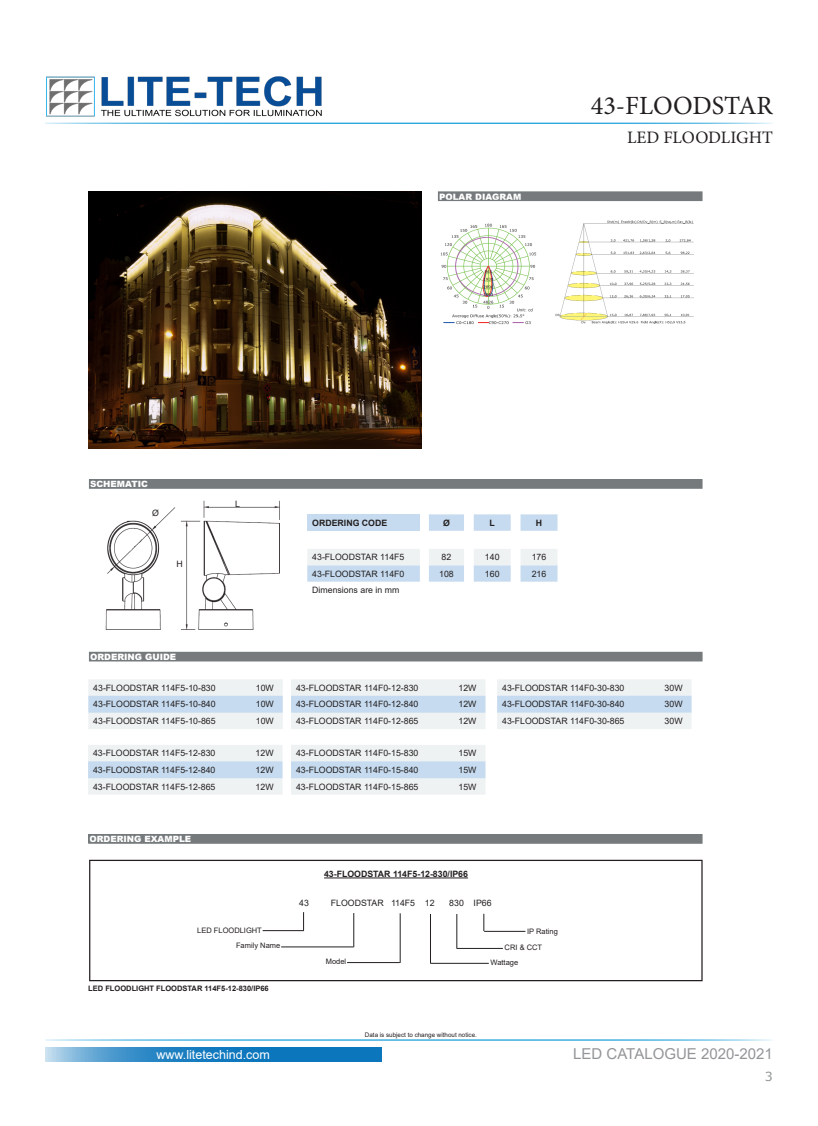
<style>
.page{position:relative;width:818px;height:1126px;background:#fff}
.page>*{position:absolute;margin:0;border:0;box-sizing:border-box;transform-origin:0 0}
.t1{font:26.25px "Minion Pro";color:#231f20}
.t2{font:17.5px "Minion Pro";color:#231f20}
.t3{font:15px "Arial";color:#939598}
.t4{font:12.5px "Arial";color:#fff}
.t5{font:12.5px "MS Reference Sans Serif";color:#929595}
.t6{font:8.75px "Arial";color:#231f20}
.t7{font:900 8.75px "Arial";color:#fff}
.t8{font:700 8.75px "Arial";color:#231f20}
.t9{font:7.5px "Arial";color:#231f20}
.t10{font:700 7.5px "Arial";color:#231f20}
.t11{font:6.25px "Arial";color:#231f20}
</style>
<div class="page">
<hr style="left:45px;top:123px;width:727px;height:1px;background:#179dd9">
<hr style="left:45px;top:1039px;width:727px;height:1px;background:#179dd9">
<svg style="left:45px;top:1047px;width:336px;height:15px;background:#2c88c5"></svg>
<img style="left:47px;top:76px;width:275px;height:41px">
<div style="left:89px;top:859px;width:613px;height:122px;border:1px solid #231f20"></div>
<hr style="left:324px;top:877px;width:144px;height:1px;background:#231f20">
<svg style="left:303px;top:912px;width:1px;height:18px"></svg>
<hr style="left:262px;top:930px;width:42px;height:1px;background:#231f20">
<hr style="left:353px;top:912px;width:1px;height:35px;background:#231f20">
<hr style="left:281px;top:946px;width:72px;height:1px;background:#231f20">
<svg style="left:307px;top:514px;width:250px;height:67px"></svg>
<svg style="left:483px;top:913px;width:1px;height:17px"></svg>
<hr style="left:484px;top:930px;width:41px;height:1px;background:#231f20">
<hr style="left:456px;top:913px;width:1px;height:35px;background:#231f20">
<hr style="left:456px;top:948px;width:46px;height:1px;background:#231f20">
<hr style="left:430px;top:913px;width:1px;height:49px;background:#231f20">
<hr style="left:430px;top:962px;width:58px;height:1px;background:#231f20">
<svg style="left:291px;top:679px;width:194px;height:50px"></svg>
<div style="left:89px;top:479px;width:612px;height:9px;background:#767a7c"></div>
<div style="left:438px;top:192px;width:263px;height:8px;background:#767a7c"></div>
<div style="left:437px;top:191px;width:265px;height:10px;border:1px solid #757b7d"></div>
<img style="left:105px;top:500px;width:175px;height:130px">
<div style="left:89px;top:652px;width:612px;height:8px;background:#767a7c"></div>
<div style="left:89px;top:651px;width:613px;height:10px;border:1px solid #757b7d"></div>
<div style="left:89px;top:834px;width:612px;height:9px;background:#767a7c"></div>
<hr style="left:399px;top:913px;width:1px;height:49px;background:#231f20">
<hr style="left:347px;top:962px;width:52px;height:1px;background:#231f20">
<img style="left:441px;top:220px;width:253px;height:105px">
<img style="left:88px;top:191px;width:333px;height:257px">
<svg style="left:497px;top:679px;width:194px;height:50px"></svg>
<svg style="left:88px;top:679px;width:194px;height:50px"></svg>
<svg style="left:291px;top:745px;width:194px;height:49px"></svg>
<svg style="left:88px;top:745px;width:194px;height:49px"></svg>
<p class="t7" style="left:439px;top:190px;width:83px">POLAR DIAGRAM</p>
<p class="t1" style="left:590px;top:88px;width:183px">43-FLOODSTAR</p>
<p class="t2" style="left:626px;top:126px;width:147px">LED FLOODLIGHT</p>
<p class="t7" style="left:90px;top:477px;width:59px">SCHEMATIC</p>
<p class="t6" style="left:152px;top:507px;width:8px">Ø</p>
<p class="t6" style="left:176px;top:557px;width:8px">H</p>
<p class="t6" style="left:235px;top:498px;width:6px">L</p>
<p class="t8" style="left:312px;top:516px;width:76px">ORDERING CODE</p>
<p class="t8" style="left:443px;top:516px;width:8px">Ø</p>
<p class="t8" style="left:489px;top:516px;width:7px">L</p>
<p class="t8" style="left:535px;top:516px;width:8px">H</p>
<p class="t6" style="left:312px;top:551px;width:94px">43-FLOODSTAR 114F5</p>
<p class="t6" style="left:441px;top:551px;width:11px">82</p>
<p class="t6" style="left:484px;top:551px;width:16px">140</p>
<p class="t6" style="left:531px;top:551px;width:16px">176</p>
<p class="t6" style="left:312px;top:567px;width:94px">43-FLOODSTAR 114F0</p>
<p class="t6" style="left:439px;top:567px;width:16px">108</p>
<p class="t6" style="left:484px;top:567px;width:16px">160</p>
<p class="t6" style="left:531px;top:567px;width:16px">216</p>
<p class="t6" style="left:312px;top:584px;width:89px">Dimensions are in mm</p>
<p class="t7" style="left:90px;top:650px;width:88px">ORDERING GUIDE</p>
<p class="t6" style="left:93px;top:681px;width:124px">43-FLOODSTAR 114F5-10-830</p>
<p class="t6" style="left:256px;top:681px;width:19px">10W</p>
<p class="t6" style="left:93px;top:698px;width:124px">43-FLOODSTAR 114F5-10-840</p>
<p class="t6" style="left:256px;top:698px;width:19px">10W</p>
<p class="t6" style="left:93px;top:715px;width:124px">43-FLOODSTAR 114F5-10-865</p>
<p class="t6" style="left:256px;top:715px;width:19px">10W</p>
<p class="t6" style="left:93px;top:747px;width:124px">43-FLOODSTAR 114F5-12-830</p>
<p class="t6" style="left:255px;top:747px;width:19px">12W</p>
<p class="t6" style="left:93px;top:763px;width:124px">43-FLOODSTAR 114F5-12-840</p>
<p class="t6" style="left:255px;top:763px;width:19px">12W</p>
<p class="t6" style="left:93px;top:780px;width:124px">43-FLOODSTAR 114F5-12-865</p>
<p class="t6" style="left:255px;top:780px;width:19px">12W</p>
<p class="t6" style="left:296px;top:681px;width:124px">43-FLOODSTAR 114F0-12-830</p>
<p class="t6" style="left:458px;top:681px;width:19px">12W</p>
<p class="t6" style="left:296px;top:698px;width:124px">43-FLOODSTAR 114F0-12-840</p>
<p class="t6" style="left:458px;top:698px;width:19px">12W</p>
<p class="t6" style="left:296px;top:715px;width:124px">43-FLOODSTAR 114F0-12-865</p>
<p class="t6" style="left:458px;top:715px;width:19px">12W</p>
<p class="t6" style="left:296px;top:747px;width:124px">43-FLOODSTAR 114F0-15-830</p>
<p class="t6" style="left:458px;top:747px;width:19px">15W</p>
<p class="t6" style="left:296px;top:763px;width:124px">43-FLOODSTAR 114F0-15-840</p>
<p class="t6" style="left:458px;top:763px;width:19px">15W</p>
<p class="t6" style="left:296px;top:780px;width:124px">43-FLOODSTAR 114F0-15-865</p>
<p class="t6" style="left:458px;top:780px;width:19px">15W</p>
<p class="t6" style="left:502px;top:681px;width:124px">43-FLOODSTAR 114F0-30-830</p>
<p class="t6" style="left:664px;top:681px;width:19px">30W</p>
<p class="t6" style="left:502px;top:697px;width:124px">43-FLOODSTAR 114F0-30-840</p>
<p class="t6" style="left:664px;top:697px;width:19px">30W</p>
<p class="t6" style="left:502px;top:715px;width:124px">43-FLOODSTAR 114F0-30-865</p>
<p class="t6" style="left:664px;top:715px;width:19px">30W</p>
<p class="t7" style="left:89px;top:832px;width:103px">ORDERING EXAMPLE</p>
<p class="t9" style="left:197px;top:924px;width:66px">LED FLOODLIGHT</p>
<p class="t9" style="left:236px;top:940px;width:46px">Family Name</p>
<p class="t10" style="left:88px;top:982px;width:182px">LED FLOODLIGHT FLOODSTAR 114F5-12-830/IP66</p>
<h3 class="t4" style="left:156px;top:1045px;width:115px">www.litetechind.com</h3>
<p class="t8" style="left:324px;top:867px;width:145px">43-FLOODSTAR 114F5-12-830/IP66</p>
<p class="t6" style="left:299px;top:896px;width:11px">43</p>
<p class="t6" style="left:330px;top:896px;width:105px">FLOODSTAR 114F5 12</p>
<p class="t6" style="left:449px;top:896px;width:44px">830 IP66</p>
<p class="t9" style="left:325px;top:956px;width:22px">Model</p>
<p class="t9" style="left:527px;top:925px;width:32px">IP Rating</p>
<p class="t9" style="left:504px;top:942px;width:39px">CRI &amp; CCT</p>
<p class="t9" style="left:490px;top:957px;width:29px">Wattage</p>
<p class="t11" style="left:365px;top:1030px;width:113px">Data is subject to change without notice.</p>
<h3 class="t3" style="left:572px;top:1043px;width:201px">LED CATALOGUE 2020-2021</h3>
<h3 class="t5" style="left:764px;top:1068px;width:9px">3</h3>
</div>
